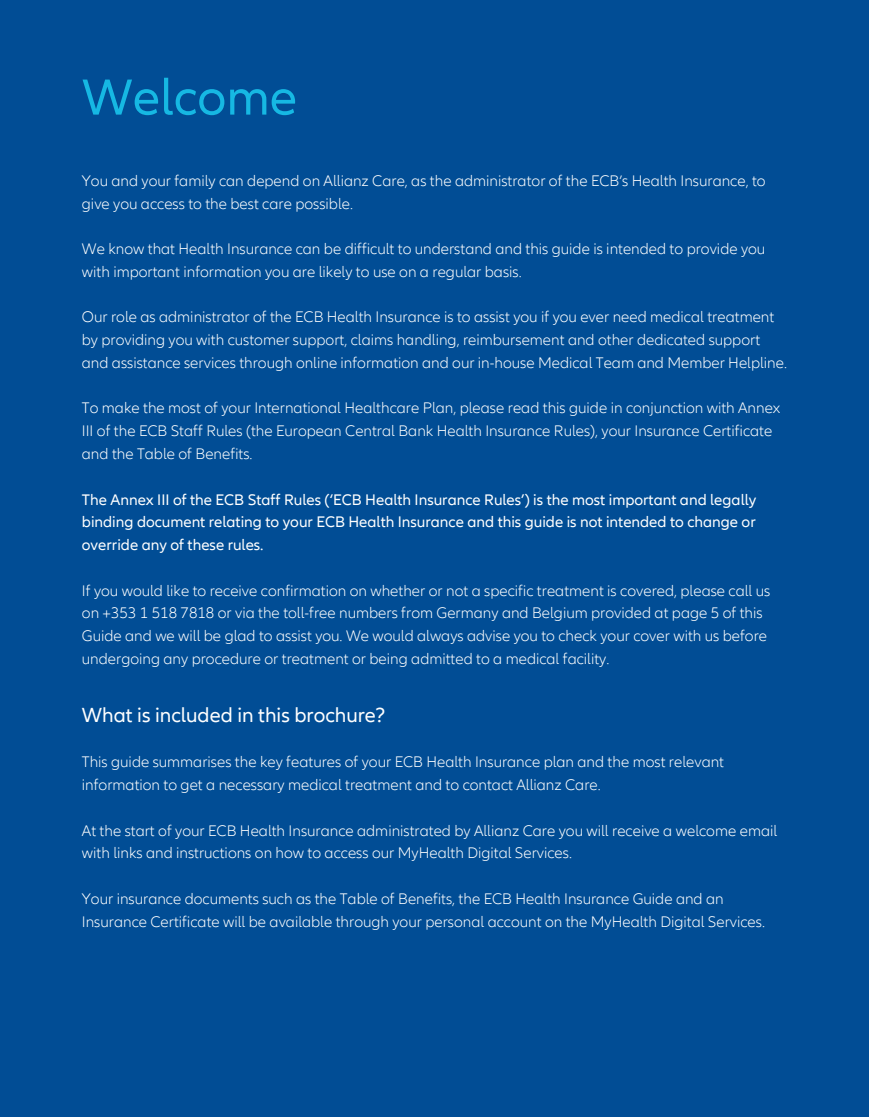
<style>
.page{position:relative;width:869px;height:1117px;background:#fff}
.page>*{position:absolute;margin:0;border:0;box-sizing:border-box;transform-origin:0 0}
.Normal_1{font:52.5px "Allianz Neo";color:#16b8e3}
.Normal_1-2{font:21px "Allianz Neo";color:#fff}
.Normal_1-3{font:300 15.75px/22.8px "Allianz Neo";color:#fff}
.Normal_1-4{font:15.75px/22.8px "Allianz Neo";color:#fff;text-align:justify}
</style>
<div class="page">
<div style="left:0;top:0;width:868px;height:1116px;background:#014d95"></div>
<p class="Normal_1" style="left:82px;top:67px;width:217px">Welcome</p>
<p class="Normal_1-3" style="left:82px;top:169px;width:685px">You and your family can depend on Allianz Care, as the administrator of the ECB’s Health Insurance, to give you access to the best care possible.</p>
<p class="Normal_1-3" style="left:82px;top:238px;width:684px">We know that Health Insurance can be difficult to understand and this guide is intended to provide you with important information you are likely to use on a regular basis.</p>
<p class="Normal_1-3" style="left:82px;top:306px;width:706px">Our role as administrator of the ECB Health Insurance is to assist you if you ever need medical treatment by providing you with customer support, claims handling, reimbursement and other dedicated support and assistance services through online information and our in-house Medical Team and Member Helpline.</p>
<p class="Normal_1-3" style="left:82px;top:397px;width:699px">To make the most of your International Healthcare Plan, please read this guide in conjunction with Annex<br>III of the ECB Staff Rules (the European Central Bank Health Insurance Rules), your Insurance Certificate and the Table of Benefits.</p>
<p class="Normal_1-4" style="left:82px;top:488px;width:675px">The Annex III of the ECB Staff Rules (‘ECB Health Insurance Rules’) is the most important and legally binding document relating to your ECB Health Insurance and this guide is not intended to change or override any of these rules.</p>
<p class="Normal_1-3" style="left:82px;top:579px;width:689px">If you would like to receive confirmation on whether or not a specific treatment is covered, please call us on +353 1 518 7818 or via the toll-free numbers from Germany and Belgium provided at page 5 of this Guide and we will be glad to assist you. We would always advise you to check your cover with us before undergoing any procedure or treatment or being admitted to a medical facility.</p>
<p class="Normal_1-2" style="left:82px;top:702px;width:305px">What is included in this brochure?</p>
<p class="Normal_1-3" style="left:82px;top:750px;width:643px">This guide summarises the key features of your ECB Health Insurance plan and the most relevant information to get a necessary medical treatment and to contact Allianz Care.</p>
<p class="Normal_1-3" style="left:82px;top:819px;width:696px">At the start of your ECB Health Insurance administrated by Allianz Care you will receive a welcome email with links and instructions on how to access our MyHealth Digital Services.</p>
<p class="Normal_1-3" style="left:82px;top:887px;width:684px">Your insurance documents such as the Table of Benefits, the ECB Health Insurance Guide and an<br>Insurance Certificate will be available through your personal account on the MyHealth Digital Services.</p>
</div>
